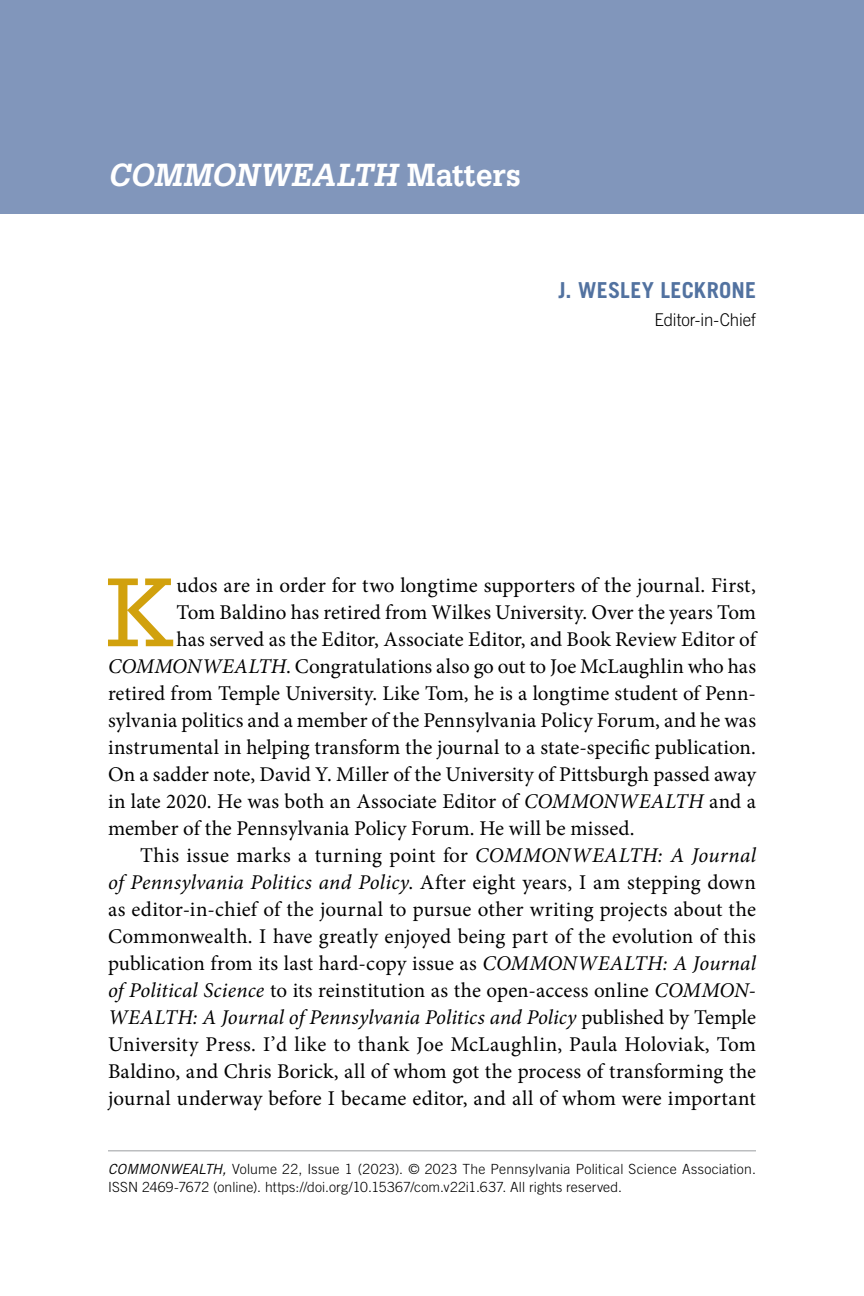
<style>
.page{position:relative;width:864px;height:1296px;background:#fff}
.page>*{position:absolute;margin:0;border:0;box-sizing:border-box;transform-origin:0 0}
.Ch_Opening_Text{font:103.6px "Serifa Std";color:#d1a10d}
.Ch_Title{font:italic 700 34px "Serifa Std";color:#fff;scale:.9 1}
.Ch_Author{font:700 22px "Trade Gothic LT Std";letter-spacing:.01em;color:#5272a0}
.Body{font:21px/27px "Minion Pro";letter-spacing:.005em;color:#000;text-align:justify}
.Ch_Opening_Text-2{font:21px "Minion Pro";letter-spacing:.005em;color:#000}
.Ch_Author_Affiliatio{font:300 17.6px "Trade Gothic LT Std";letter-spacing:-.005em;color:#000;scale:.96 1}
.Copyright_at_bottom{font:300 14px/18px "Trade Gothic LT Std";letter-spacing:.015em;color:#000}
.s1{font-style:normal}
.s2{font-style:italic}
.s3{font-weight:400;font-style:italic}
</style>
<div class="page">
<div style="left:0;top:0;width:864px;height:214px;background:#8196bb"></div>
<hr style="left:108px;top:1150px;width:648px;height:2px;background:#bcbec0">
<h1 class="Ch_Title" style="left:108px;top:155px;width:460px">COMMONWEALTH <span class="s1">M a t t e r s</span></h1>
<p class="Ch_Author" style="left:559px;top:277px;width:199px">J. WESLEY LECKRONE</p>
<p class="Ch_Author_Affiliatio" style="left:654px;top:310px;width:107px">Editor-in-Chief</p>
<p class="Ch_Opening_Text" style="left:105px;top:555px;width:71px">K</p>
<p class="Ch_Opening_Text-2" style="left:177px;top:571px;width:581px">udos are in order for two longtime supporters of the journal. First,</p>
<p class="Ch_Opening_Text-2" style="left:177px;top:598px;width:581px">Tom Baldino has retired from Wilkes University. Over the years Tom</p>
<p class="Ch_Opening_Text-2" style="left:177px;top:625px;width:581px">has served as the Editor, Associate Editor, and Book Review Editor of</p>
<p class="Ch_Opening_Text-2" style="left:108px;top:652px;width:650px"><span class="s2">COMMONWEALTH</span>. Congratulations also go out to Joe McLaughlin who has</p>
<p class="Ch_Opening_Text-2" style="left:108px;top:679px;width:650px">retired from Temple University. Like Tom, he is a longtime student of Penn-</p>
<p class="Ch_Opening_Text-2" style="left:108px;top:706px;width:650px">sylvania politics and a member of the Pennsylvania Policy Forum, and he was</p>
<p class="Ch_Opening_Text-2" style="left:108px;top:733px;width:649px">instrumental in helping transform the journal to a state-specific publication.</p>
<p class="Ch_Opening_Text-2" style="left:108px;top:760px;width:649px">On a sadder note, David Y. Miller of the University of Pittsburgh passed away</p>
<p class="Ch_Opening_Text-2" style="left:108px;top:787px;width:649px">in late 2020. He was both an Associate Editor of <span class="s2">COMMONWEALTH</span> and a</p>
<p class="Ch_Opening_Text-2" style="left:108px;top:814px;width:528px">member of the Pennsylvania Policy Forum. He will be missed.</p>
<p class="Body" style="left:108px;top:842px;width:650px;text-indent:32px">This issue marks a turning point for <span class="s2">COMMONWEALTH: A Journal of Pennsylvania Politics and Policy</span>. After eight years, I am stepping down as editor-in-chief of the journal to pursue other writing projects about the Commonwealth. I have greatly enjoyed being part of the evolution of this publication from its last hard-copy issue as <span class="s2">COMMONWEALTH: A Journal of Political Science</span> to its reinstitution as the open-access online <span class="s2">COMMON-WEALTH: A Journal of Pennsylvania Politics and Policy</span> published by Temple University Press. I’d like to thank Joe McLaughlin, Paula Holoviak, Tom Baldino, and Chris Borick, all of whom got the process of transforming the journal underway before I became editor, and all of whom were important</p>
<p class="Copyright_at_bottom" style="left:108px;top:1159px;width:650px"><span class="s3">COMMONWEALTH,</span> Volume 22, Issue 1 (2023). © 2023 The Pennsylvania Political Science Association.<br>ISSN 2469-7672 (online). https://doi.org/10.15367/com.v22i1.637. All rights reserved.</p>
</div>
